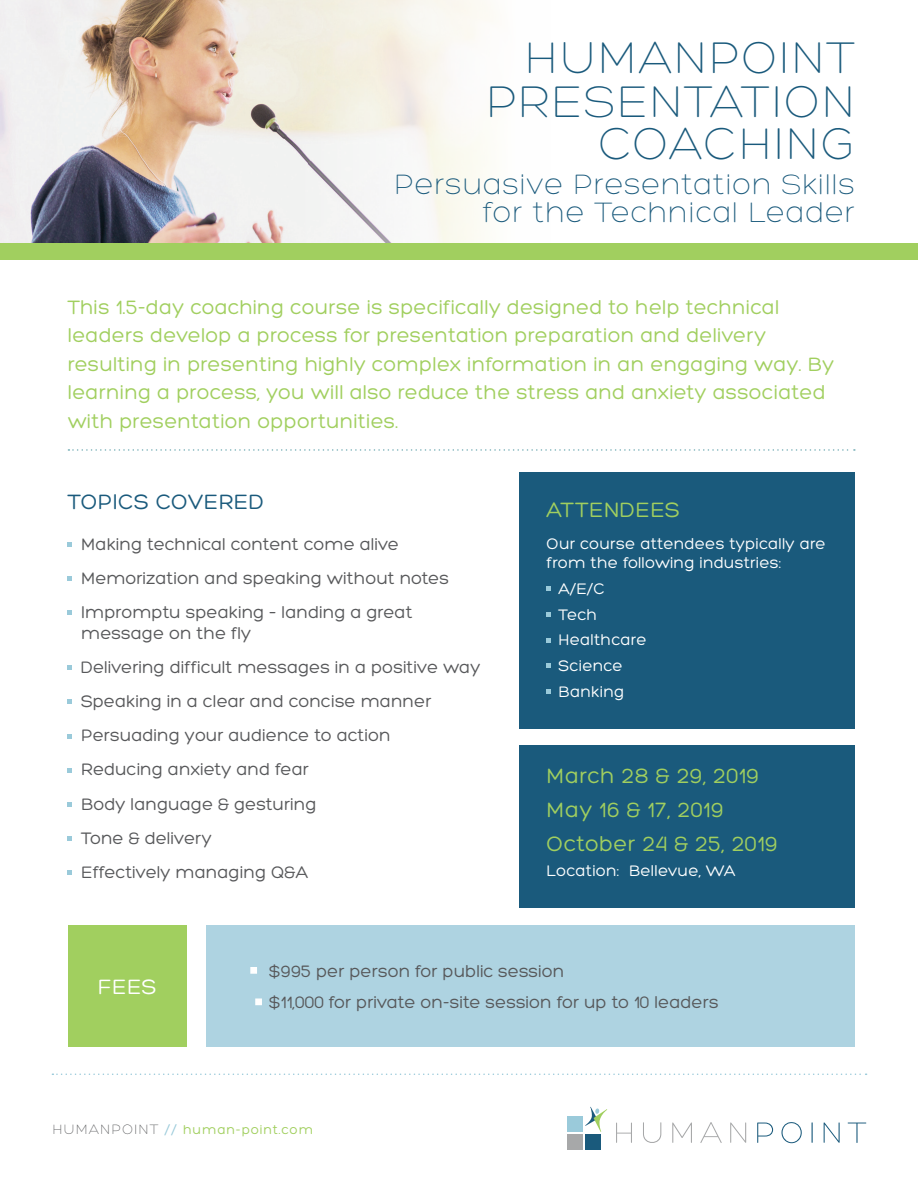
<style>
.page{position:relative;width:918px;height:1188px;background:#fff}
.page>*{position:absolute;margin:0;border:0;box-sizing:border-box;transform-origin:0 0}
.t1{font:300 48px/42.8px "Hero";letter-spacing:.04em;color:#1a5a7c;text-align:right}
.t2{font:300 30.3px/28.5px "Hero";letter-spacing:.03em;color:#1a5a7c;text-align:right}
.t3{font:22.5px/33.8px "Hero";letter-spacing:.02em;color:#a1cf5f}
.t4{font:22.5px "Hero";letter-spacing:.02em;color:#1a5a7c}
.t5{font:22.5px "Hero";color:#fff}
.t6{font:21px/28.5px "Hero";letter-spacing:.01em;color:#a1cf5f}
.t7{font:18px/34.2px "Hero";color:#57585a}
.t8{font:16.5px/25.7px "Hero";letter-spacing:.01em;color:#fff}
.t9{font:13.5px "Hero";letter-spacing:.06em;color:#a1cf5f}
.s1{font-weight:300;font-size:14.7px;color:#57585a}
.s2{font-size:14.7px;color:#9acada}
</style>
<div class="page">
<img style="left:0;top:0;width:490px;height:243px">
<div style="left:520px;top:472px;width:335px;height:257px;background:#1a5a7c"></div>
<div style="left:520px;top:745px;width:335px;height:162px;background:#1a5a7c"></div>
<svg style="left:547px;top:587px;width:4px;height:4px"></svg>
<svg style="left:547px;top:612px;width:4px;height:5px"></svg>
<svg style="left:547px;top:638px;width:4px;height:4px"></svg>
<svg style="left:547px;top:664px;width:4px;height:4px"></svg>
<svg style="left:547px;top:689px;width:4px;height:5px"></svg>
<svg style="left:68px;top:449px;width:787px;height:2px"></svg>
<svg style="left:68px;top:542px;width:4px;height:5px"></svg>
<svg style="left:68px;top:577px;width:4px;height:4px"></svg>
<svg style="left:68px;top:611px;width:4px;height:4px"></svg>
<svg style="left:68px;top:666px;width:4px;height:4px"></svg>
<svg style="left:68px;top:700px;width:4px;height:4px"></svg>
<svg style="left:68px;top:734px;width:4px;height:4px"></svg>
<svg style="left:68px;top:768px;width:4px;height:4px"></svg>
<svg style="left:68px;top:802px;width:4px;height:5px"></svg>
<svg style="left:68px;top:837px;width:4px;height:4px"></svg>
<svg style="left:68px;top:871px;width:4px;height:4px"></svg>
<div style="left:206px;top:925px;width:649px;height:122px;background:#aed3e1"></div>
<div style="left:68px;top:925px;width:119px;height:122px;background:#a1cf5f"></div>
<svg style="left:250px;top:967px;width:7px;height:7px"></svg>
<svg style="left:255px;top:998px;width:7px;height:7px"></svg>
<div style="left:0;top:243px;width:918px;height:16px;background:#a1cf5f"></div>
<svg style="left:52px;top:1074px;width:815px;height:1px"></svg>
<svg style="left:757px;top:1122px;width:110px;height:21px"></svg>
<svg style="left:616px;top:1122px;width:130px;height:21px"></svg>
<div style="left:567px;top:1116px;width:16px;height:16px;background:#9acada"></div>
<div style="left:567px;top:1135px;width:16px;height:15px;background:#a7a8a9"></div>
<div style="left:586px;top:1135px;width:15px;height:15px;background:#1a5a7c"></div>
<svg style="left:585px;top:1107px;width:22px;height:25px"></svg>
<h1 class="t1" style="left:486px;top:37px;width:370px">HUMANPOINT<br>PRESENTATION<br>COACHING</h1>
<h2 class="t2" style="left:394px;top:170px;width:462px">Persuasive Presentation Skills for the Technical Leader</h2>
<p class="t6" style="left:68px;top:293px;width:768px">This 1.5-day coaching course is specifically designed to help technical leaders develop a process for presentation preparation and delivery resulting in presenting highly complex information in an engaging way. By learning a process, you will also reduce the stress and anxiety associated with presentation opportunities.</p>
<p class="t4" style="left:68px;top:490px;width:198px">TOPICS COVERED</p>
<p class="t7" style="left:81px;top:527px;width:369px">Making technical content come alive<br>Memorization and speaking without notes<br>Impromptu speaking – landing a great</p>
<p class="t7" style="left:81px;top:616px;width:401px">message on the fly<br>Delivering difficult messages in a positive way<br>Speaking in a clear and concise manner<br>Persuading your audience to action<br>Reducing anxiety and fear<br>Body language &amp; gesturing<br>Tone &amp; delivery<br>Effectively managing Q&amp;A</p>
<p class="t3" style="left:547px;top:493px;width:135px">ATTENDEES</p>
<p class="t8" style="left:547px;top:534px;width:281px;line-height:18.9px">Our course attendees typically are from the following industries:</p>
<p class="t8" style="left:559px;top:576px;width:89px">A/E/C<br>Tech<br>Healthcare<br>Science<br>Banking</p>
<p class="t3" style="left:547px;top:759px;width:233px">March 28 &amp; 29, 2019<br>May 16 &amp; 17, 2019<br>October 24 &amp; 25, 2019</p>
<p class="t8" style="left:547px;top:858px;width:191px">Location: Bellevue, WA</p>
<p class="t5" style="left:98px;top:975px;width:60px">FEES</p>
<p class="t7" style="left:269px;top:955px;width:452px;line-height:31.5px">$995 per person for public session<br>$11,000 for private on-site session for up to 10 leaders</p>
<p class="t9" style="left:52px;top:1123px;width:262px"><span class="s1">HUMANPOINT</span> <span class="s2">//</span> human-point.com</p>
</div>
